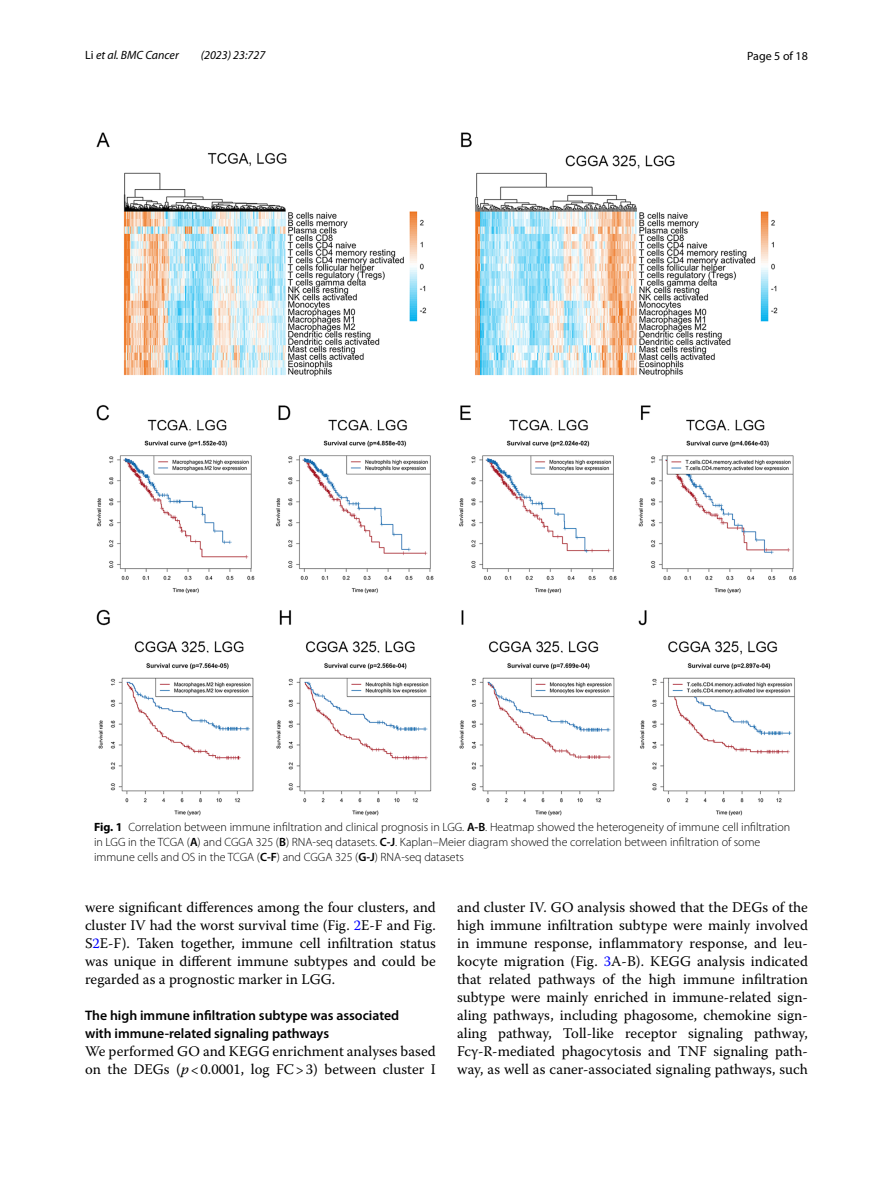
<style>
.page{position:relative;width:893px;height:1187px;background:#fff}
.page>*{position:absolute;margin:0;border:0;box-sizing:border-box;transform-origin:0 0}
.t1{font:14.7px/18px "Warnock Pro";color:#000;text-align:justify}
.t2{font:600 13.8px/18px "Myriad Pro";color:#000}
.t3{font:300 12px/15px "Myriad Pro";color:#000}
.t4{font:italic 12px "Myriad Pro";color:#000}
.t5{font:12px "Myriad Pro";color:#000}
.s1{font-style:normal}
.s2{font-weight:700}
.s3{font-weight:600}
.s4{color:#00f}
.s5{font-style:italic}
</style>
<div class="page">
<img style="left:96px;top:133px;width:701px;height:682px">
<p class="t4" style="left:85px;top:48px;width:95px"><span class="s1">Li</span> et al. BMC Cancer</p>
<p class="t4" style="left:201px;top:48px;width:66px">(2023) 23:727</p>
<p class="t5" style="left:747px;top:48px;width:62px">Page 5 of 18</p>
<p class="t3" style="left:94px;top:819px;width:698px"><span class="s2">Fig. 1</span> Correlation between immune infiltration and clinical prognosis in LGG. <span class="s3">A-B</span>. Heatmap showed the heterogeneity of immune cell infiltration in LGG in the TCGA (<span class="s3">A</span>) and CGGA 325 (<span class="s3">B</span>) RNA-seq datasets. <span class="s3">C-J</span>. Kaplan–Meier diagram showed the correlation between infiltration of some immune cells and OS in the TCGA (<span class="s3">C-F</span>) and CGGA 325 (<span class="s3">G-J</span>) RNA-seq datasets</p>
<p class="t1" style="left:85px;top:897px;width:352px">were significant differences among the four clusters, and cluster IV had the worst survival time (Fig. <span class="s4">2</span>E-F and Fig.<br>S<span class="s4">2</span>E-F). Taken together, immune cell infiltration status was unique in different immune subtypes and could be regarded as a prognostic marker in LGG.</p>
<p class="t2" style="left:85px;top:1005px;width:316px">The high immune infiltration subtype was associated with immune‑related signaling pathways</p>
<p class="t1" style="left:85px;top:1041px;width:352px">We performed GO and KEGG enrichment analyses based on the DEGs (<span class="s5">p</span>&lt;0.0001, log FC&gt;3) between cluster I</p>
<p class="t1" style="left:457px;top:897px;width:352px">and cluster IV. GO analysis showed that the DEGs of the high immune infiltration subtype were mainly involved in immune response, inflammatory response, and leu&shy;kocyte migration (Fig. <span class="s4">3</span>A-B). KEGG analysis indicated that related pathways of the high immune infiltration subtype were mainly enriched in immune-related sign&shy;aling pathways, including phagosome, chemokine sign&shy;aling pathway, Toll-like receptor signaling pathway, Fcγ-R-mediated phagocytosis and TNF signaling path&shy;way, as well as caner-associated signaling pathways, such</p>
</div>
